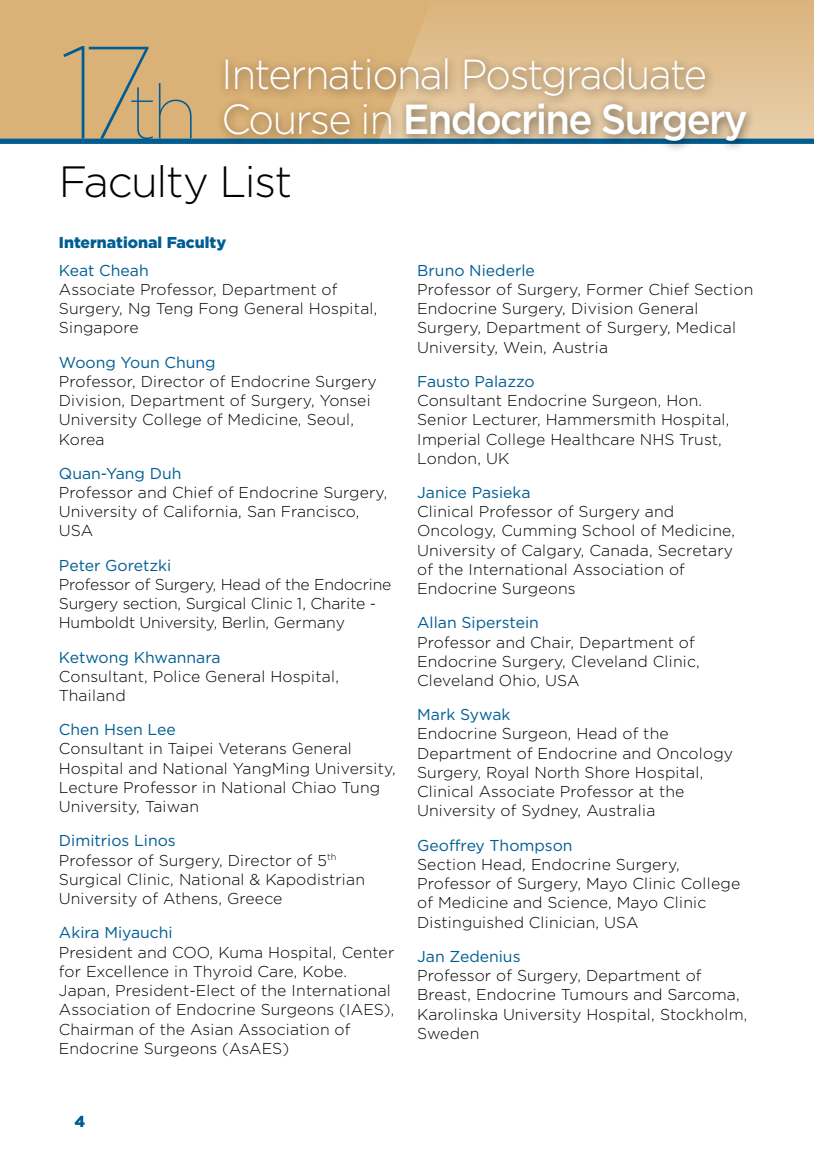
<style>
.page{position:relative;width:814px;height:1166px;background:#fff}
.page>*{position:absolute;margin:0;border:0;box-sizing:border-box;transform-origin:0 0}
.t1{font:100 131.25px "Gotham Greek";color:#005d93}
.t2{font:300 43.75px "Gotham Greek";letter-spacing:-.04em;color:#000}
.t3{font:300 42px/45.3px "Gotham Greek";letter-spacing:-.045em;color:#fff;scale:.95 1}
.t4{font:300 15.75px/19.2px "Gotham Greek";color:#000}
.t5{font:15.75px "Gotham Greek";color:#005d93}
.t6{font:300 15.75px/19.2px "Gotham Greek";letter-spacing:-.02em;color:#000}
.t7{font:900 15.75px "Gotham Greek";color:#005d93}
.t8{font:700 15.75px "Gotham Greek";color:#005d93}
.s1{font-size:75.77px}
.s2{font-weight:500}
.s3{font-weight:400;color:#005d93}
</style>
<div class="page">
<div style="left:0;top:0;width:814px;height:144px;background:#dab177"></div>
<svg style="left:412px;top:16px;width:401px;height:123px;fill:#dfbc8a"></svg>
<svg style="left:813px;top:16px;width:1px;height:123px"></svg>
<div style="left:218px;top:51px;width:497px;height:56px;background:#000;opacity:.5"></div>
<div style="left:0;top:139px;width:814px;height:5px;background:#005d93"></div>
<div style="left:216px;top:97px;width:540px;height:56px;background:#000;opacity:.5"></div>
<h1 class="t1" style="left:59px;top:22px;width:140px">17<span class="s1">th</span></h1>
<h3 class="t3" style="left:221px;top:51px;width:555px">International Postgraduate<br>Course in <span class="s2">Endocrine Surgery</span></h3>
<h2 class="t2" style="left:59px;top:158px;width:235px">Faculty List</h2>
<p class="t7" style="left:59px;top:233px;width:169px">International Faculty</p>
<p class="t5" style="left:59px;top:261px;width:91px">Keat Cheah</p>
<p class="t4" style="left:59px;top:280px;width:320px">Associate Professor, Department of<br>Surgery, Ng Teng Fong General Hospital,<br>Singapore</p>
<p class="t5" style="left:59px;top:353px;width:158px">Woong Youn Chung</p>
<p class="t4" style="left:59px;top:371px;width:319px">Professor, Director of Endocrine Surgery<br>Division, Department of Surgery, Yonsei<br>University College of Medicine, Seoul,<br>Korea</p>
<p class="t5" style="left:59px;top:464px;width:124px">Quan-Yang Duh</p>
<p class="t4" style="left:59px;top:483px;width:330px">Professor and Chief of Endocrine Surgery,<br>University of California, San Francisco,<br>USA</p>
<p class="t5" style="left:59px;top:556px;width:114px">Peter Goretzki</p>
<p class="t6" style="left:59px;top:574px;width:334px">Professor of Surgery, Head of the Endocrine<br>Surgery section, Surgical Clinic 1, Charite -<br>Humboldt University, Berlin, Germany</p>
<p class="t5" style="left:59px;top:648px;width:163px">Ketwong Khwannara</p>
<p class="t4" style="left:59px;top:666px;width:282px">Consultant, Police General Hospital,<br>Thailand</p>
<p class="t5" style="left:59px;top:721px;width:118px">Chen Hsen Lee</p>
<p class="t4" style="left:59px;top:739px;width:339px">Consultant in Taipei Veterans General Hospital and National YangMing University, Lecture Professor in National Chiao Tung University, Taiwan</p>
<p class="t4" style="left:59px;top:831px;width:308px"><span class="s3">Dimitrios Linos<br></span>Professor of Surgery, Director of 5<sup>th<br></sup>Surgical Clinic, National &amp; Kapodistrian<br>University of Athens, Greece</p>
<p class="t5" style="left:59px;top:924px;width:115px">Akira Miyauchi</p>
<p class="t4" style="left:59px;top:942px;width:337px">President and COO, Kuma Hospital, Center for Excellence in Thyroid Care, Kobe.<br>Japan, President-Elect of the International Association of Endocrine Surgeons (IAES), Chairman of the Asian Association of Endocrine Surgeons (AsAES)</p>
<p class="t5" style="left:417px;top:261px;width:119px">Bruno Niederle</p>
<p class="t4" style="left:417px;top:280px;width:338px">Professor of Surgery, Former Chief Section Endocrine Surgery, Division General Surgery, Department of Surgery, Medical University, Wein, Austria</p>
<p class="t5" style="left:417px;top:372px;width:119px">Fausto Palazzo</p>
<p class="t4" style="left:417px;top:391px;width:314px">Consultant Endocrine Surgeon, Hon.<br>Senior Lecturer, Hammersmith Hospital,<br>Imperial College Healthcare NHS Trust,<br>London, UK</p>
<p class="t5" style="left:417px;top:484px;width:115px">Janice Pasieka</p>
<p class="t4" style="left:417px;top:502px;width:320px">Clinical Professor of Surgery and Oncology, Cumming School of Medicine, University of Calgary, Canada, Secretary of the International Association of Endocrine Surgeons</p>
<p class="t5" style="left:417px;top:614px;width:123px">Allan Siperstein</p>
<p class="t4" style="left:417px;top:632px;width:284px">Professor and Chair, Department of<br>Endocrine Surgery, Cleveland Clinic,<br>Cleveland Ohio, USA</p>
<p class="t5" style="left:417px;top:706px;width:95px">Mark Sywak</p>
<p class="t4" style="left:417px;top:724px;width:317px">Endocrine Surgeon, Head of the Department of Endocrine and Oncology Surgery, Royal North Shore Hospital, Clinical Associate Professor at the University of Sydney, Australia</p>
<p class="t5" style="left:417px;top:836px;width:157px">Geoffrey Thompson</p>
<p class="t4" style="left:417px;top:854px;width:325px">Section Head, Endocrine Surgery, Professor of Surgery, Mayo Clinic College of Medicine and Science, Mayo Clinic Distinguished Clinician, USA</p>
<p class="t5" style="left:417px;top:947px;width:105px">Jan Zedenius</p>
<p class="t4" style="left:417px;top:965px;width:332px">Professor of Surgery, Department of<br>Breast, Endocrine Tumours and Sarcoma,<br>Karolinska University Hospital, Stockholm,<br>Sweden</p>
<p class="t8" style="left:74px;top:1112px;width:12px">4</p>
</div>
